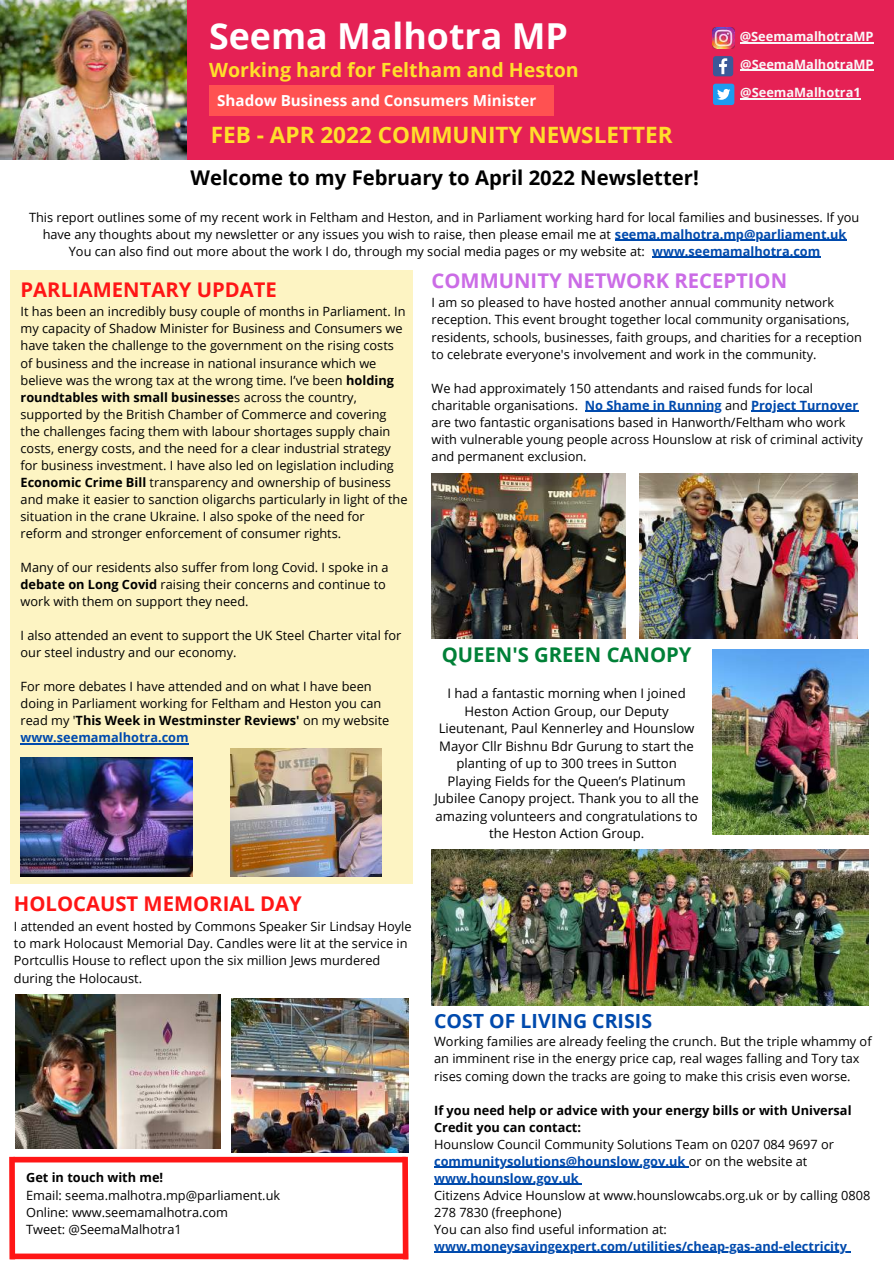
<style>
.page{position:relative;width:894px;height:1264px;background:#fff}
.page>*{position:absolute;margin:0;border:0;box-sizing:border-box;transform-origin:0 0}
.t1{font:700 35.7px "Open Sans";color:#fff}
.t2{font:700 22.5px "Open Sans";color:#ffdf2b}
.t3{font:700 20.25px "Open Sans";color:#000}
.t4{font:700 20.25px "Open Sans";color:#ff1616}
.t5{font:700 20.25px "Open Sans";color:#cb6ce6}
.t6{font:700 20.25px "Open Sans";color:#008037}
.t7{font:700 19.65px "Open Sans";color:#ffdf2b}
.t8{font:700 19.5px "Open Sans";color:#004aad}
.t9{font:700 15.15px "Open Sans";color:#fff}
.t10{font:13.2px/17.5px "Open Sans";color:#000;text-align:center}
.t11{font:12.75px/17px "Open Sans";color:#000}
.t12{font:700 12.75px/17px "Open Sans";color:#000}
.t13{font:700 12.75px "Open Sans";color:#004aad}
.t14{font:700 12.75px "Open Sans";color:#f9f9f9}
.s1{font-weight:700;color:#004aad}
.s2{font-weight:700}
</style>
<div class="page">
<div style="left:0;top:0;width:893px;height:159px;background:#e52155"></div>
<div style="left:209px;top:85px;width:344px;height:31px;background:#ff5151"></div>
<img style="left:712px;top:27px;width:22px;height:22px">
<svg style="left:713px;top:56px;width:20px;height:20px"></svg>
<div style="left:712px;top:84px;width:22px;height:21px;background:#1d9bf0;border-radius:3px"></div>
<svg style="left:717px;top:89px;width:13px;height:11px"></svg>
<img style="left:0;top:0;width:186px;height:160px">
<img style="left:431px;top:473px;width:194px;height:165px">
<img style="left:712px;top:649px;width:156px;height:185px">
<img style="left:431px;top:849px;width:437px;height:156px">
<div style="left:11px;top:269px;width:402px;height:614px;background:#fdf4c3"></div>
<img style="left:21px;top:757px;width:172px;height:119px">
<img style="left:16px;top:994px;width:205px;height:154px">
<img style="left:231px;top:998px;width:177px;height:154px">
<div style="left:14px;top:1156px;width:391px;height:6px;background:#ff1616"></div>
<div style="left:10px;top:1253px;width:398px;height:6px;background:#ff1616"></div>
<div style="left:9px;top:1156px;width:6px;height:103px;background:#ff1616"></div>
<svg style="left:399px;top:1151px;width:10px;height:109px"></svg>
<img style="left:639px;top:473px;width:218px;height:165px">
<img style="left:230px;top:748px;width:151px;height:128px">
<hr style="left:614px;top:240px;width:232px;height:1px;background:#004aad">
<hr style="left:652px;top:257px;width:168px;height:1px;background:#004aad">
<hr style="left:740px;top:70px;width:133px;height:1px;background:#f9f9f9">
<hr style="left:739px;top:42px;width:134px;height:1px;background:#f9f9f9">
<hr style="left:740px;top:98px;width:120px;height:1px;background:#f9f9f9">
<hr style="left:584px;top:410px;width:137px;height:2px;background:#004aad">
<hr style="left:751px;top:410px;width:107px;height:2px;background:#004aad">
<hr style="left:21px;top:743px;width:168px;height:1px;background:#004aad">
<hr style="left:434px;top:1166px;width:254px;height:1px;background:#004aad">
<hr style="left:434px;top:1183px;width:144px;height:1px;background:#004aad">
<hr style="left:434px;top:1251px;width:413px;height:1px;background:#004aad">
<h1 class="t1" style="left:209px;top:11px;width:360px">Seema Malhotra MP</h1>
<h3 class="t7" style="left:209px;top:56px;width:371px">Working hard for Feltham and Heston</h3>
<p class="t9" style="left:217px;top:90px;width:320px">Shadow Business and Consumers Minister</p>
<h2 class="t2" style="left:211px;top:119px;width:463px">FEB - APR 2022 COMMUNITY NEWSLETTER</h2>
<p class="t14" style="left:739px;top:28px;width:135px">@SeemamalhotraMP</p>
<p class="t14" style="left:740px;top:55px;width:135px">@SeemaMalhotraMP</p>
<p class="t14" style="left:740px;top:83px;width:122px">@SeemaMalhotra1</p>
<h3 class="t3" style="left:190px;top:164px;width:509px">Welcome to my February to April 2022 Newsletter!</h3>
<p class="t11" style="left:29px;top:208px;width:831px;text-align:center">This report outlines some of my recent work in Feltham and Heston, and in Parliament working hard for local families and businesses. If you have any thoughts about my newsletter or any issues you wish to raise, then please email me at <span class="s1">seema.malhotra.mp@parliament.uk<br></span>You can also find out more about the work I do, through my social media pages or my website at: <span class="s1">www.seemamalhotra.com</span></p>
<h3 class="t4" style="left:21px;top:276px;width:258px">PARLIAMENTARY UPDATE</h3>
<p class="t11" style="left:21px;top:303px;width:388px">It has been an incredibly busy couple of months in Parliament. In my capacity of Shadow Minister for Business and Consumers we have taken the challenge to the government on the rising costs of business and the increase in national insurance which we believe was the wrong tax at the wrong time. I’ve been <span class="s2">holding roundtables with small businesse</span>s across the country, supported by the British Chamber of Commerce and covering the challenges facing them with labour shortages supply chain costs, energy costs, and the need for a clear industrial strategy for business investment. I have also led on legislation including <span class="s2">Economic Crime Bill</span> transparency and ownership of business and make it easier to sanction oligarchs particularly in light of the situation in the crane Ukraine. I also spoke of the need for reform and stronger enforcement of consumer rights.</p>
<p class="t11" style="left:21px;top:558px;width:369px">Many of our residents also suffer from long Covid. I spoke in a <span class="s2">debate on Long Covid</span> raising their concerns and continue to work with them on support they need.</p>
<p class="t11" style="left:21px;top:626px;width:382px">I also attended an event to support the UK Steel Charter vital for our steel industry and our economy.</p>
<p class="t11" style="left:21px;top:677px;width:370px">For more debates I have attended and on what I have been doing in Parliament working for Feltham and Heston you can read my '<span class="s2">This Week in Westminster Reviews'</span> on my website <span class="s1">www.seemamalhotra.com</span></p>
<h3 class="t5" style="left:431px;top:267px;width:357px">COMMUNITY NETWORK RECEPTION</h3>
<p class="t11" style="left:431px;top:294px;width:431px">I am so pleased to have hosted another annual community network reception. This event brought together local community organisations, residents, schools, businesses, faith groups, and charities for a reception to celebrate everyone's involvement and work in the community.</p>
<p class="t11" style="left:431px;top:379px;width:432px">We had approximately 150 attendants and raised funds for local charitable organisations. <span class="s1">No Shame in Running</span> and <span class="s1">Project Turnover </span>are two fantastic organisations based in Hanworth/Feltham who work with vulnerable young people across Hounslow at risk of criminal activity and permanent exclusion.</p>
<h3 class="t6" style="left:441px;top:640px;width:251px">QUEEN'S GREEN CANOPY</h3>
<p class="t10" style="left:434px;top:684px;width:266px">I had a fantastic morning when I joined Heston Action Group, our Deputy Lieutenant, Paul Kennerley and Hounslow Mayor Cllr Bishnu Bdr Gurung to start the planting of up to 300 trees in Sutton Playing Fields for the Queen’s Platinum Jubilee Canopy project. Thank you to all the amazing volunteers and congratulations to the Heston Action Group.</p>
<h3 class="t4" style="left:14px;top:889px;width:289px">HOLOCAUST MEMORIAL DAY</h3>
<p class="t11" style="left:14px;top:917px;width:399px">I attended an event hosted by Commons Speaker Sir Lindsay Hoyle to mark Holocaust Memorial Day. Candles were lit at the service in Portcullis House to reflect upon the six million Jews murdered during the Holocaust.</p>
<p class="t12" style="left:26px;top:1168px;width:138px">Get in touch with me!</p>
<p class="t11" style="left:26px;top:1185px;width:255px">Email: seema.malhotra.mp@parliament.uk<br>Online: www.seemamalhotra.com<br>Tweet: @SeemaMalhotra1</p>
<h3 class="t8" style="left:434px;top:1007px;width:219px">COST OF LIVING CRISIS</h3>
<p class="t11" style="left:434px;top:1033px;width:439px">Working families are already feeling the crunch. But the triple whammy of an imminent rise in the energy price cap, real wages falling and Tory tax rises coming down the tracks are going to make this crisis even worse.</p>
<p class="t12" style="left:434px;top:1101px;width:419px">If you need help or advice with your energy bills or with Universal<br>Credit you can contact:</p>
<p class="t11" style="left:434px;top:1135px;width:401px">Hounslow Council Community Solutions Team on 0207 084 9697 or <span class="s1">communitysolutions@hounslow.gov.uk</span> or on the website at <span class="s1">www.hounslow.gov.uk</span></p>
<p class="t11" style="left:434px;top:1186px;width:437px">Citizens Advice Hounslow at www.hounslowcabs.org.uk or by calling 0808<br>278 7830 (freephone)<br>You can also find useful information at:</p>
<p class="t13" style="left:434px;top:1237px;width:414px">www.moneysavingexpert.com/utilities/cheap-gas-and-electricity</p>
</div>
